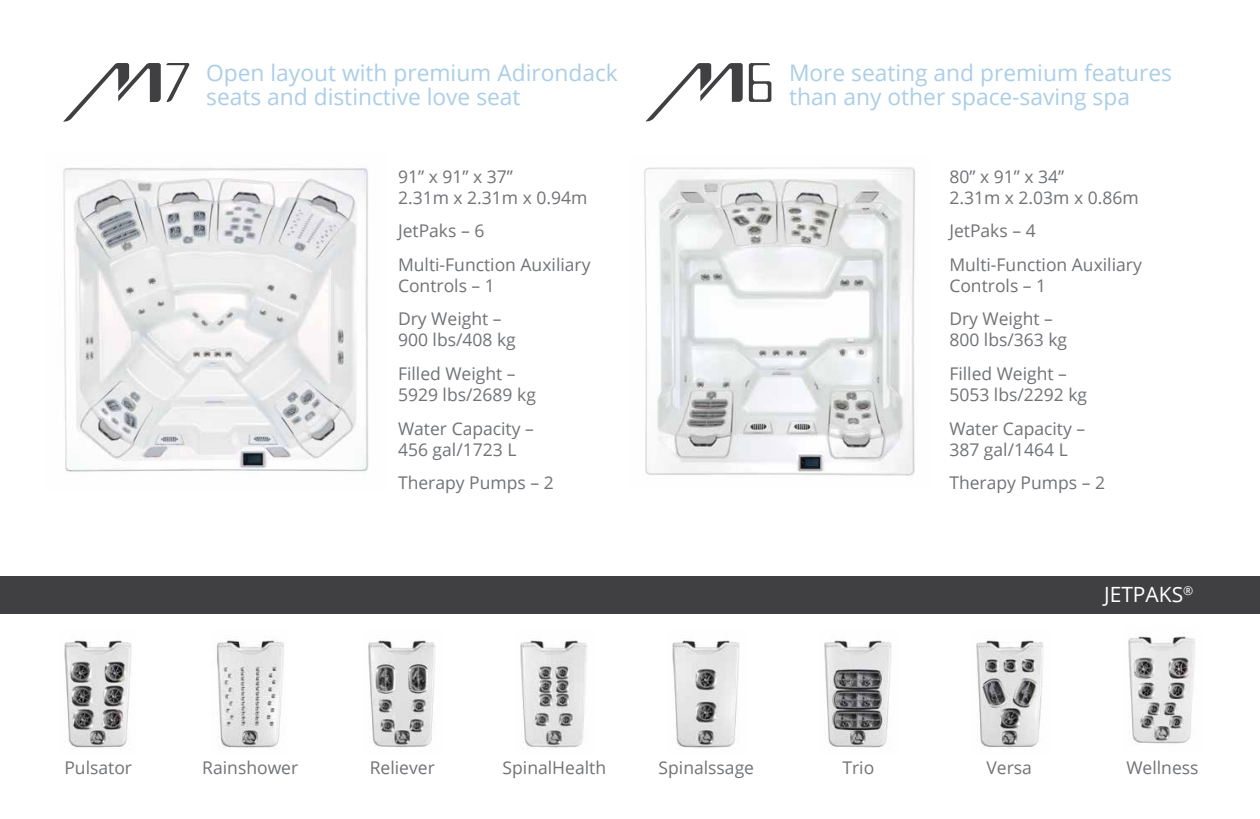
<style>
.page{position:relative;width:1260px;height:819px;background:#fff}
.page>*{position:absolute;margin:0;border:0;box-sizing:border-box;transform-origin:0 0}
.t1{font:22.75px/24.5px "Open Sans";color:#abcee7}
.t2{font:21px "Open Sans";color:#fff}
.t3{font:17.5px/33.6px "Open Sans";color:#707275}
</style>
<div class="page">
<img style="left:63px;top:168px;width:306px;height:304px">
<img style="left:644px;top:167px;width:271px;height:309px">
<svg style="left:63px;top:63px;width:127px;height:59px"></svg>
<img style="left:824px;top:640px;width:68px;height:108px">
<img style="left:520px;top:640px;width:67px;height:108px">
<img style="left:672px;top:640px;width:68px;height:108px">
<img style="left:976px;top:640px;width:68px;height:108px">
<img style="left:1128px;top:636px;width:67px;height:108px">
<img style="left:217px;top:638px;width:67px;height:110px">
<img style="left:64px;top:640px;width:68px;height:109px">
<img style="left:368px;top:640px;width:67px;height:108px">
<div style="left:0;top:576px;width:1260px;height:38px;background:#404042"></div>
<svg style="left:646px;top:63px;width:97px;height:59px"></svg>
<svg style="left:749px;top:63px;width:22px;height:39px"></svg>
<h1 class="t1" style="left:206px;top:60px;width:413px">Open layout with premium Adirondack seats and distinctive love seat</h1>
<h1 class="t1" style="left:789px;top:60px;width:385px">More seating and premium features than any other space-saving spa</h1>
<p class="t3" style="left:398px;top:165px;width:191px;line-height:21px">91” x 91” x 37”<br>2.31m x 2.31m x 0.94m</p>
<p class="t3" style="left:398px;top:214px;width:194px">JetPaks – 6<br>Multi-Function Auxiliary</p>
<p class="t3" style="left:398px;top:268px;width:105px">Controls – 1<br>Dry Weight –</p>
<p class="t3" style="left:398px;top:323px;width:119px">900 lbs/408 kg<br>Filled Weight –</p>
<p class="t3" style="left:398px;top:377px;width:139px">5929 lbs/2689 kg<br>Water Capacity –</p>
<p class="t3" style="left:398px;top:432px;width:157px">456 gal/1723 L<br>Therapy Pumps – 2</p>
<p class="t3" style="left:949px;top:165px;width:191px;line-height:21px">80” x 91” x 34”<br>2.31m x 2.03m x 0.86m</p>
<p class="t3" style="left:949px;top:214px;width:194px">JetPaks – 4<br>Multi-Function Auxiliary</p>
<p class="t3" style="left:949px;top:268px;width:105px">Controls – 1<br>Dry Weight –</p>
<p class="t3" style="left:949px;top:323px;width:119px">800 lbs/363 kg<br>Filled Weight –</p>
<p class="t3" style="left:949px;top:377px;width:139px">5053 lbs/2292 kg<br>Water Capacity –</p>
<p class="t3" style="left:949px;top:432px;width:157px">387 gal/1464 L<br>Therapy Pumps – 2</p>
<p class="t2" style="left:1104px;top:580px;width:91px">JETPAKS<sup>®</sup></p>
<p class="t3" style="left:64px;top:751px;width:69px">Pulsator</p>
<p class="t3" style="left:202px;top:751px;width:97px">Rainshower</p>
<p class="t3" style="left:370px;top:751px;width:67px">Reliever</p>
<p class="t3" style="left:503px;top:751px;width:105px">SpinalHealth</p>
<p class="t3" style="left:659px;top:751px;width:97px">Spinalssage</p>
<p class="t3" style="left:843px;top:751px;width:33px">Trio</p>
<p class="t3" style="left:987px;top:751px;width:47px">Versa</p>
<p class="t3" style="left:1126px;top:751px;width:74px">Wellness</p>
</div>
